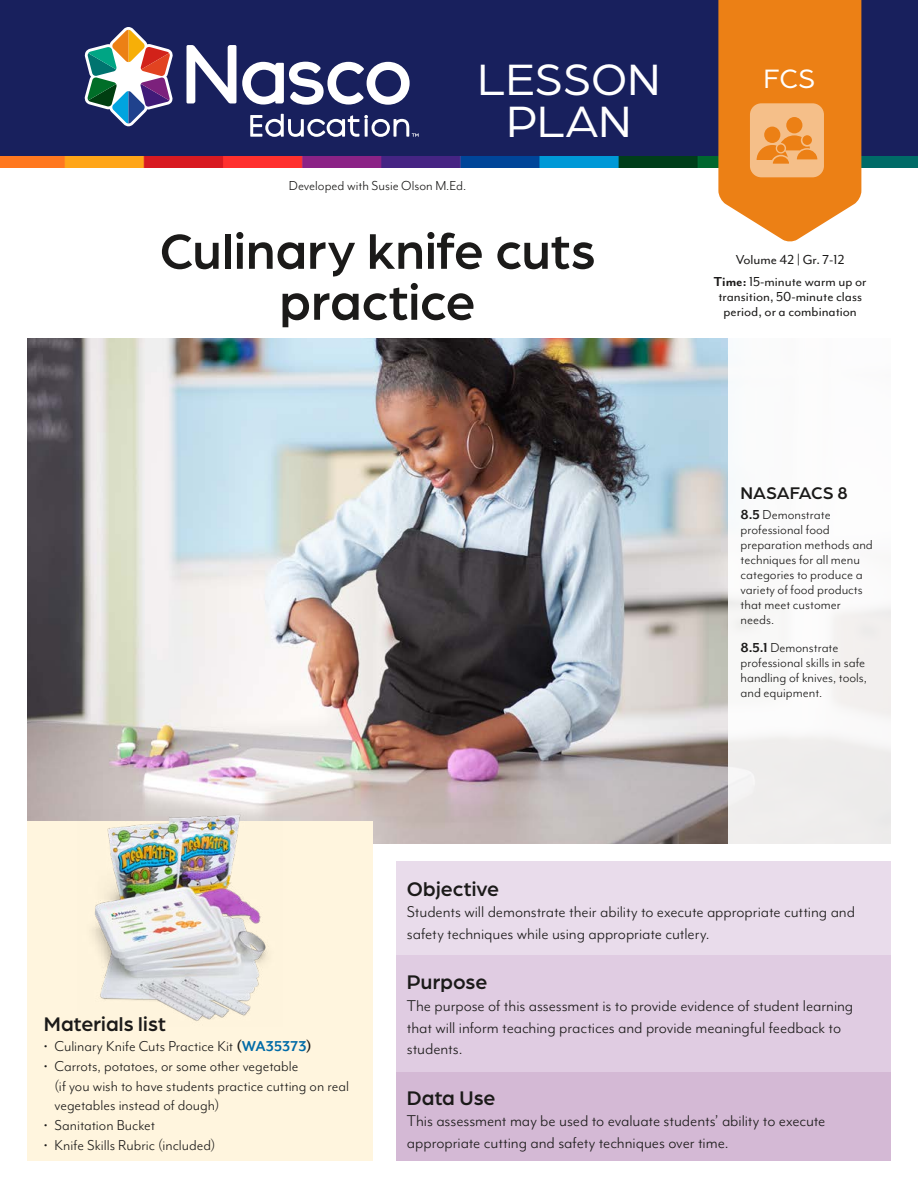
<style>
.page{position:relative;width:918px;height:1188px;background:#fff}
.page>*{position:absolute;margin:0;border:0;box-sizing:border-box;transform-origin:0 0}
.t1{font:500 52.5px/51px "Arboria";letter-spacing:.005em;color:#1b1a19;text-align:center}
.t2{font:46.8px/42.8px "Arboria";color:#fff;text-align:center}
.t3{font:28.35px "Arboria";color:#fff}
.t4{font:500 21px "Arboria";letter-spacing:.005em;color:#1b1a19}
.t5{font:18px/21.6px "Mr Eaves Mod OT";letter-spacing:-.005em;color:#1b1a19}
.t6{font:500 18px "Arboria";color:#1b1a19}
.t7{font:16.5px/19.8px "Mr Eaves Mod OT";color:#1b1a19}
.t8{font:15px/15px "Mr Eaves Mod OT";color:#1b1a19}
.t9{font:15px/21.8px "Mr Eaves Mod OT";color:#1b1a19;text-align:center}
.s1{font-weight:700}
.s2{font-weight:700;color:#006ba7}
</style>
<div class="page">
<img style="left:0;top:156px;width:918px;height:11px">
<div style="left:0;top:0;width:918px;height:156px;background:#18205d"></div>
<svg style="left:187px;top:45px;width:49px;height:58px"></svg>
<svg style="left:242px;top:62px;width:168px;height:43px"></svg>
<svg style="left:250px;top:114px;width:169px;height:23px"></svg>
<svg style="left:85px;top:27px;width:88px;height:99px"></svg>
<svg style="left:718px;top:0;width:143px;height:242px;background:#ee9136"></svg>
<img style="left:27px;top:338px;width:701px;height:505px">
<div style="left:728px;top:329px;width:165px;height:522px;background:linear-gradient(to right,#f8f8f8,#f7f6f6)"></div>
<div style="left:396px;top:861px;width:495px;height:94px;background:#e9dceb"></div>
<div style="left:396px;top:955px;width:495px;height:118px;background:#e0cce2"></div>
<div style="left:396px;top:1073px;width:495px;height:88px;background:#d4b9d5"></div>
<div style="left:27px;top:822px;width:346px;height:339px;background:#fff5de"></div>
<img style="left:77px;top:810px;width:206px;height:211px">
<h2 class="t2" style="left:477px;top:56px;width:184px">LESSON<br>PLAN</h2>
<h3 class="t3" style="left:764px;top:60px;width:53px">FCS</h3>
<p class="t8" style="left:289px;top:177px;width:179px">Developed with Susie Olson M.Ed.</p>
<h1 class="t1" style="left:160px;top:223px;width:437px">Culinary knife cuts practice</h1>
<p class="t9" style="left:714px;top:249px;width:154px">Volume 42 | Gr. 7-12<br><span class="s1">Time:</span> 15-minute warm up or</p>
<p class="t9" style="left:718px;top:289px;width:145px;line-height:15px">transition, 50-minute class period, or a combination</p>
<p class="t6" style="left:741px;top:481px;width:109px">NASAFACS 8</p>
<p class="t8" style="left:741px;top:507px;width:134px"><span class="s1">8.5</span> Demonstrate professional food preparation methods and techniques for all menu categories to produce a variety of food products that meet customer needs.</p>
<p class="t8" style="left:741px;top:640px;width:128px"><span class="s1">8.5.1</span> Demonstrate professional skills in safe handling of knives, tools, and equipment.</p>
<p class="t4" style="left:44px;top:1010px;width:124px">Materials list</p>
<p class="t7" style="left:44px;top:1036px;width:269px">• Culinary Knife Cuts Practice Kit <span class="s1">(</span><span class="s2">WA35373</span><span class="s1">)</span></p>
<p class="t7" style="left:55px;top:1056px;width:296px;text-indent:-11px">• Carrots, potatoes, or some other vegetable<br>(if you wish to have students practice cutting on real vegetables instead of dough)</p>
<p class="t7" style="left:44px;top:1115px;width:113px">• Sanitation Bucket</p>
<p class="t7" style="left:44px;top:1135px;width:173px">• Knife Skills Rubric (included)</p>
<p class="t4" style="left:407px;top:875px;width:94px">Objective</p>
<p class="t5" style="left:407px;top:901px;width:450px">Students will demonstrate their ability to execute appropriate cutting and safety techniques while using appropriate cutlery.</p>
<p class="t4" style="left:407px;top:968px;width:82px">Purpose</p>
<p class="t5" style="left:407px;top:995px;width:448px">The purpose of this assessment is to provide evidence of student learning that will inform teaching practices and provide meaningful feedback to students.</p>
<p class="t4" style="left:407px;top:1084px;width:90px">Data Use</p>
<p class="t5" style="left:407px;top:1110px;width:420px">This assessment may be used to evaluate students’ ability to execute appropriate cutting and safety techniques over time.</p>
</div>
